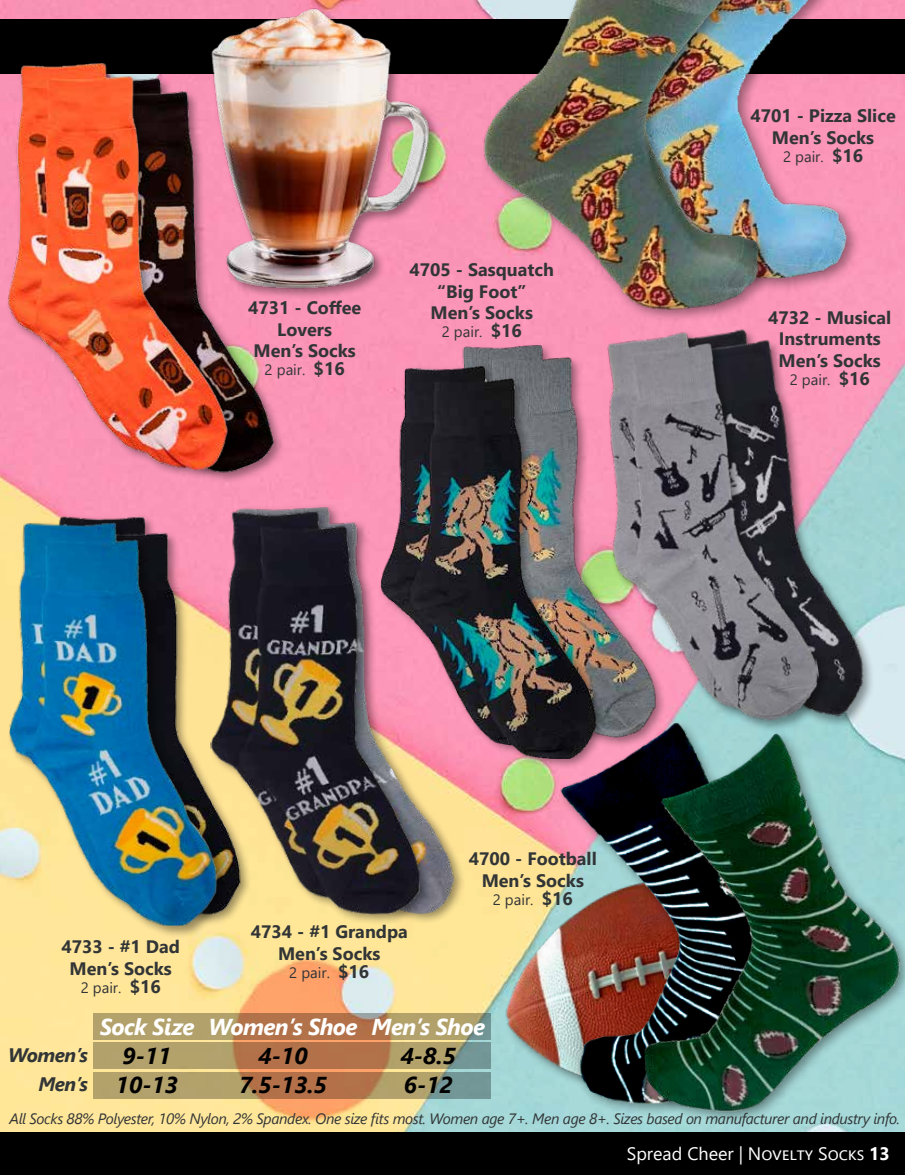
<style>
.page{position:relative;width:905px;height:1175px;background:#fff}
.page>*{position:absolute;margin:0;border:0;box-sizing:border-box;transform-origin:0 0}
.t1{font:italic 700 22.95px/29.4px "Segoe UI";color:#000}
.t2{font:italic 700 22.95px "Segoe UI";letter-spacing:-.025em;color:#fff}
.t3{font:italic 700 19.5px/29.8px "Segoe UI";letter-spacing:-.025em;color:#323536;text-align:right}
.t4{font:700 18px/21.6px "Segoe UI";color:#323536;text-align:center}
.t5{font:18px "Segoe UI";color:#fff}
.t6{font:italic 15px "Segoe UI";letter-spacing:-.025em;color:#323536}
.t7{font:15px "Segoe UI";color:#323536}
.s1{font-weight:700;font-size:18px}
.s2{font-weight:700}
</style>
<div class="page">
<img style="left:0;top:0;width:904px;height:1132px">
<div style="left:0;top:1132px;width:904px;height:42px;background:#000"></div>
<svg style="left:93px;top:1012px;width:361px;height:27px;background:#b49060"></svg>
<svg style="left:93px;top:1042px;width:361px;height:27px;background:#b28c5c"></svg>
<svg style="left:93px;top:1071px;width:361px;height:27px;background:#b29162"></svg>
<div style="left:0;top:20px;width:904px;height:54px;background:#000"></div>
<img style="left:0;top:730px;width:9px;height:347px">
<hr style="left:0;top:87px;width:3px;height:382px;background:#fa93b6">
<img style="left:3px;top:89px;width:2px;height:368px">
<img style="left:776px;top:0;width:122px;height:304px">
<img style="left:465px;top:0;width:311px;height:326px">
<img style="left:454px;top:789px;width:432px;height:343px">
<img style="left:537px;top:748px;width:92px;height:369px">
<img style="left:629px;top:693px;width:275px;height:430px">
<img style="left:138px;top:0;width:340px;height:322px">
<div style="left:7px;top:520px;width:222px;height:418px;background:#000;opacity:.4"></div>
<img style="left:3px;top:523px;width:205px;height:402px">
<div style="left:221px;top:503px;width:245px;height:422px;background:#000;opacity:.4"></div>
<img style="left:222px;top:506px;width:235px;height:407px">
<div style="left:208px;top:508px;width:224px;height:418px;background:#000;opacity:.4"></div>
<img style="left:204px;top:508px;width:230px;height:407px">
<img style="left:239px;top:72px;width:47px;height:406px">
<div style="left:5px;top:60px;width:234px;height:421px;background:#000;opacity:.4"></div>
<img style="left:7px;top:63px;width:223px;height:406px">
<img style="left:639px;top:316px;width:246px;height:421px">
<div style="left:605px;top:330px;width:224px;height:402px;background:#000;opacity:.4"></div>
<img style="left:578px;top:319px;width:246px;height:421px">
<div style="left:440px;top:342px;width:226px;height:406px;background:#000;opacity:.4"></div>
<img style="left:439px;top:345px;width:219px;height:393px">
<div style="left:378px;top:363px;width:229px;height:407px;background:#000;opacity:.4"></div>
<img style="left:381px;top:365px;width:218px;height:393px">
<p class="t4" style="left:248px;top:295px;width:115px">4731 - Coffee<br>Lovers<br>Men’s Socks</p>
<p class="t7" style="left:265px;top:356px;width:82px">2 pair. <span class="s1">$16</span></p>
<p class="t4" style="left:409px;top:257px;width:146px">4705 - Sasquatch “Big Foot”<br>Men’s Socks</p>
<p class="t7" style="left:442px;top:318px;width:82px">2 pair. <span class="s1">$16</span></p>
<p class="t4" style="left:750px;top:103px;width:147px">4701 - Pizza Slice<br>Men’s Socks</p>
<p class="t7" style="left:783px;top:142px;width:82px">2 pair. <span class="s1">$16</span></p>
<p class="t4" style="left:768px;top:305px;width:125px">4732 - Musical<br>Instruments<br>Men’s Socks</p>
<p class="t7" style="left:789px;top:365px;width:82px">2 pair. <span class="s1">$16</span></p>
<p class="t4" style="left:61px;top:934px;width:120px">4733 - #1 Dad<br>Men’s Socks</p>
<p class="t7" style="left:81px;top:973px;width:82px">2 pair. <span class="s1">$16</span></p>
<p class="t4" style="left:251px;top:919px;width:158px">4734 - #1 Grandpa<br>Men’s Socks</p>
<p class="t7" style="left:289px;top:958px;width:82px">2 pair. <span class="s1">$16</span></p>
<p class="t4" style="left:469px;top:846px;width:129px">4700 - Football<br>Men’s Socks</p>
<p class="t7" style="left:493px;top:885px;width:82px">2 pair. <span class="s1">$16</span></p>
<p class="t2" style="left:100px;top:1004px;width:96px">Sock Size</p>
<p class="t1" style="left:116px;top:1037px;width:64px">9-11<br>10-13</p>
<p class="t2" style="left:208px;top:1004px;width:150px">Women’s Shoe</p>
<p class="t1" style="left:239px;top:1037px;width:89px;text-align:center">4-10<br>7.5-13.5</p>
<p class="t2" style="left:371px;top:1004px;width:115px">Men’s Shoe</p>
<p class="t1" style="left:401px;top:1037px;width:57px">4-8.5<br>6-12</p>
<p class="t3" style="left:8px;top:1036px;width:81px">Women’s<br>Men’s</p>
<p class="t6" style="left:10px;top:1104px;width:891px">All Socks 88% Polyester, 10% Nylon, 2% Spandex. One size fits most. Women age 7+. Men age 8+. Sizes based on manufacturer and industry info.</p>
<p class="t5" style="left:626px;top:1136px;width:265px">Spread Cheer | Novelty Socks <span class="s2">13</span></p>
</div>
